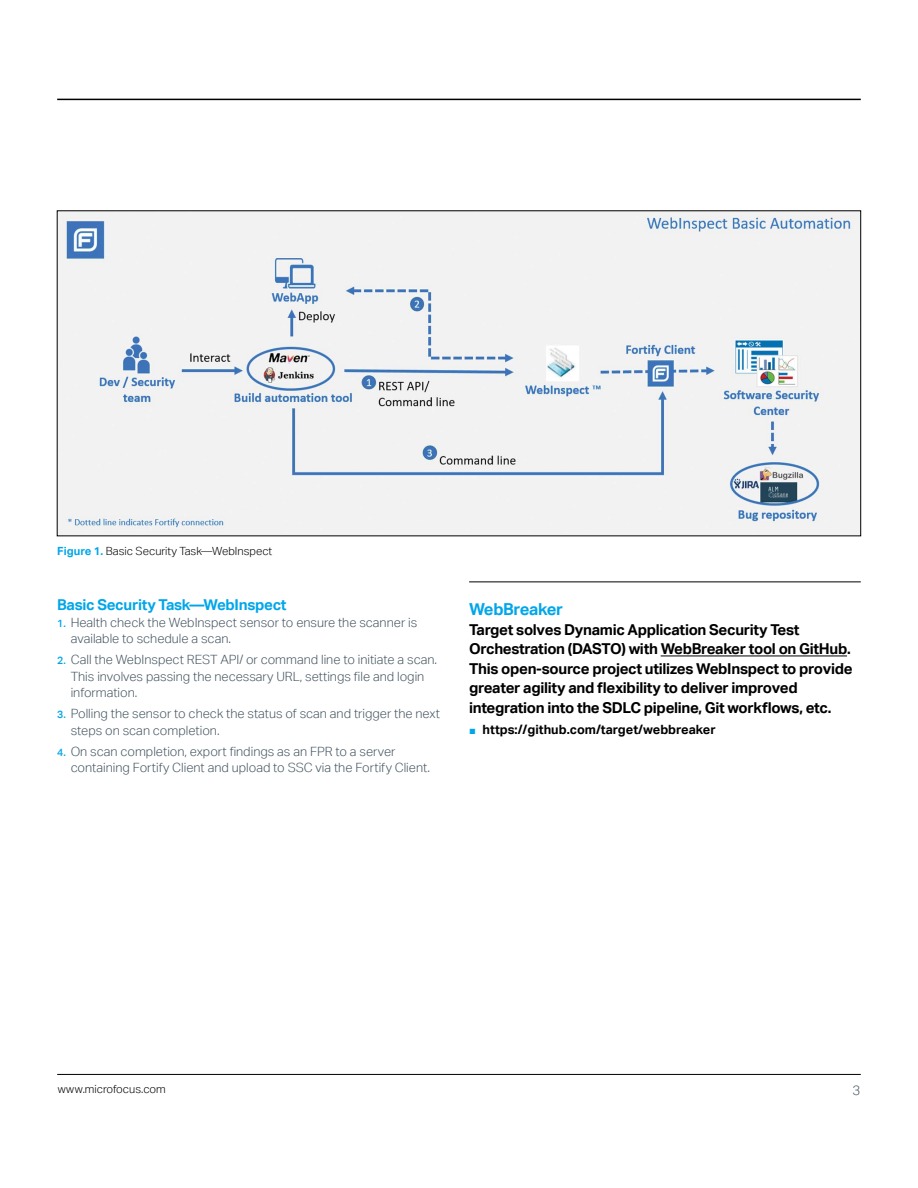
<style>
.page{position:relative;width:918px;height:1188px;background:#fff}
.page>*{position:absolute;margin:0;border:0;box-sizing:border-box;transform-origin:0 0}
.pull_quote_10_13{font:700 16.5px "Aktiv Grotesk";letter-spacing:-.02em;color:#00a6e9}
.pull_quote_10_13-2{font:700 15px/19.5px "Aktiv Grotesk";letter-spacing:-.02em;color:#000}
.subhead_10_13-blue{font:700 15px "Aktiv Grotesk";letter-spacing:-.02em;color:#00a6e9}
.t1{font:300 13.5px "Aktiv Grotesk";color:#455560}
.t2{font:300 12.75px/16.5px "Aktiv Grotesk";color:#455560}
.t3{font:700 12.75px "Aktiv Grotesk";color:#000}
.caption_7_5_9_5{font:300 11.25px "Aktiv Grotesk";color:#000}
.s1{font-weight:700;color:#00a6e9}
.s2{font-weight:500;font-size:10.5px;color:#00a6e9}
.s3{font-family:"Arial";font-weight:400;font-size:11.25px;color:#00a6e9}
</style>
<div class="page">
<hr style="left:57px;top:99px;width:804px;height:1px;background:#000">
<hr style="left:57px;top:1074px;width:804px;height:1px;background:#000">
<hr style="left:469px;top:582px;width:392px;height:1px;background:#000">
<hr style="left:661px;top:656px;width:186px;height:1px;background:#000">
<img style="left:59px;top:213px;width:800px;height:321px">
<p class="caption_7_5_9_5" style="left:57px;top:544px;width:217px"><span class="s1">Figure 1.</span> Basic Security Task—WebInspect</p>
<p class="subhead_10_13-blue" style="left:57px;top:596px;width:231px">Basic Security Task—WebInspect</p>
<p class="t2" style="left:71px;top:614px;width:348px;text-indent:-14px"><span class="s2">1.</span> Health check the WebInspect sensor to ensure the scanner is available to schedule a scan.</p>
<p class="t2" style="left:71px;top:651px;width:368px;text-indent:-14px"><span class="s2">2.</span> Call the WebInspect REST API/ or command line to initiate a scan.<br>This involves passing the necessary URL, settings file and login information.</p>
<p class="t2" style="left:71px;top:705px;width:371px;text-indent:-14px"><span class="s2">3.</span> Polling the sensor to check the status of scan and trigger the next steps on scan completion.</p>
<p class="t2" style="left:71px;top:743px;width:361px;text-indent:-14px"><span class="s2">4.</span> On scan completion, export findings as an FPR to a server containing Fortify Client and upload to SSC via the Fortify Client.</p>
<p class="pull_quote_10_13" style="left:469px;top:599px;width:96px">WebBreaker</p>
<p class="pull_quote_10_13-2" style="left:469px;top:619px;width:385px">Target solves Dynamic Application Security Test Orchestration (DASTO) with WebBreaker tool on GitHub.<br>This open-source project utilizes WebInspect to provide greater agility and flexibility to deliver improved integration into the SDLC pipeline, Git workflows, etc.</p>
<p class="t3" style="left:469px;top:721px;width:248px"><span class="s3">■</span> https://github.com/target/webbreaker</p>
<p class="caption_7_5_9_5" style="left:58px;top:1083px;width:109px">www.microfocus.com</p>
<p class="t1" style="left:853px;top:1082px;width:9px">3</p>
</div>
